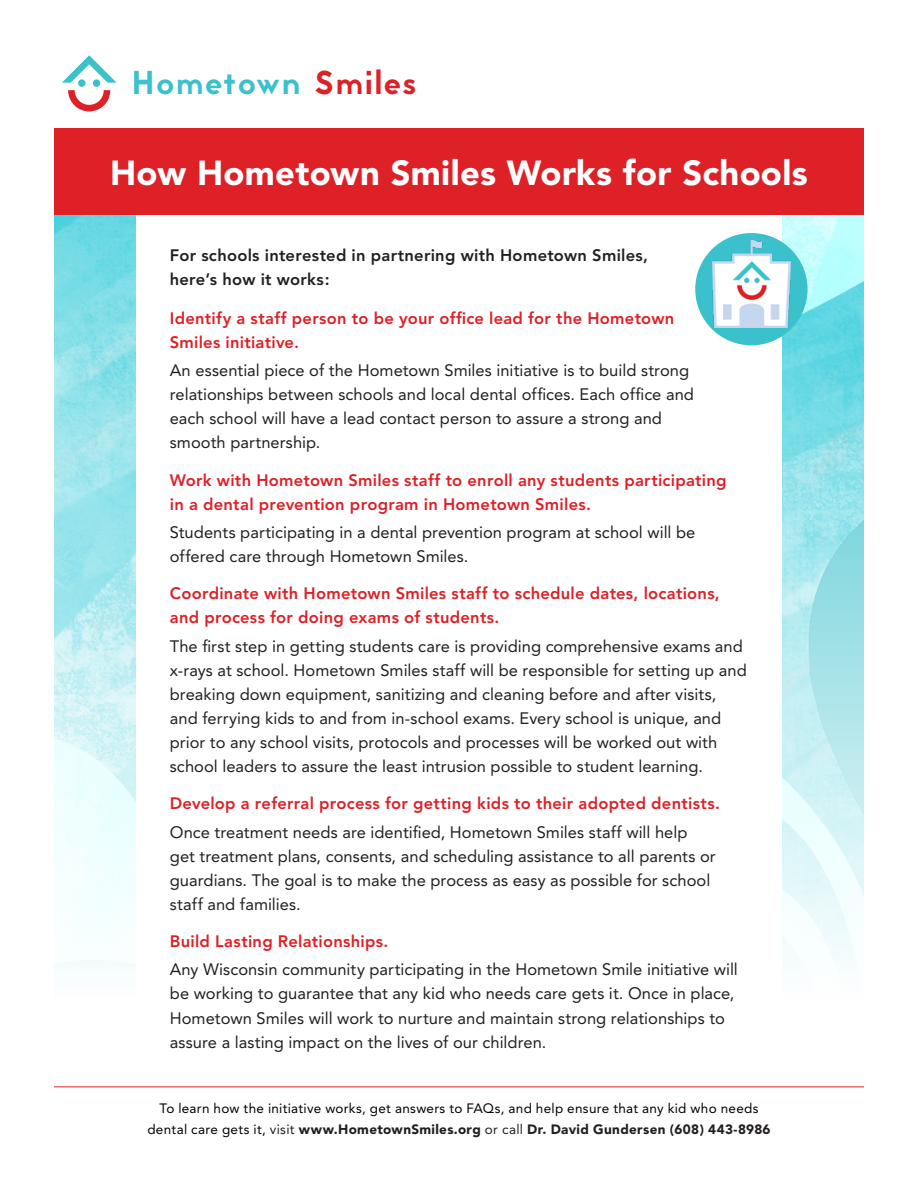
<style>
.page{position:relative;width:918px;height:1188px;background:#fff}
.page>*{position:absolute;margin:0;border:0;box-sizing:border-box;transform-origin:0 0}
.t1{font:900 34.5px "Avenir";letter-spacing:.01em;color:#fff}
.t2{font:33px "Jaapokki";letter-spacing:.06em;color:#3bc1cc}
.t3{font:16.5px/24px "Avenir";letter-spacing:.005em;color:#231f20}
.t4{font:800 16.5px/24px "Avenir";letter-spacing:.015em;color:#de2027}
.t5{font:800 16.5px/24px "Avenir";letter-spacing:.015em;color:#231f20}
.t6{font:13.5px/21px "Avenir";letter-spacing:.02em;color:#000;text-align:center}
.s1{color:#de2027}
.s2{color:#231f20}
.s3{font-weight:900;color:#231f20}
</style>
<div class="page">
<img style="left:54px;top:215px;width:810px;height:750px">
<div style="left:136px;top:215px;width:646px;height:895px;background:#fff"></div>
<div style="left:54px;top:128px;width:810px;height:87px;background:#de2027"></div>
<svg style="left:62px;top:55px;width:55px;height:57px"></svg>
<div style="left:695px;top:233px;width:113px;height:112px;background:#3bc1cc;border-radius:50%"></div>
<img style="left:713px;top:240px;width:77px;height:88px">
<hr style="left:54px;top:1086px;width:810px;height:1px;background:#de2027">
<h2 class="t2" style="left:132px;top:60px;width:285px">Hometown <span class="s1">Smiles</span></h2>
<h1 class="t1" style="left:110px;top:152px;width:699px">How Hometown Smiles Works for Schools</h1>
<p class="t5" style="left:170px;top:243px;width:480px">For schools interested in partnering with Hometown Smiles, here’s how it works:</p>
<p class="t4" style="left:170px;top:306px;width:506px">Identify a staff person to be your office lead for the Hometown<br>Smiles initiative.</p>
<p class="t3" style="left:170px;top:359px;width:526px">An essential piece of the Hometown Smiles initiative is to build strong relationships between schools and local dental offices. Each office and each school will have a lead contact person to assure a strong and smooth partnership.</p>
<p class="t4" style="left:170px;top:468px;width:558px">Work with Hometown Smiles staff to enroll any students participating in a dental prevention program in Hometown Smiles.</p>
<p class="t3" style="left:170px;top:520px;width:527px">Students participating in a dental prevention program at school will be offered care through Hometown Smiles.</p>
<p class="t4" style="left:170px;top:582px;width:552px">Coordinate with Hometown Smiles staff to schedule dates, locations, and process for doing exams of students.</p>
<p class="t3" style="left:170px;top:634px;width:578px">The first step in getting students care is providing comprehensive exams and x-rays at school. Hometown Smiles staff will be responsible for setting up and breaking down equipment, sanitizing and cleaning before and after visits, and ferrying kids to and from in-school exams. Every school is unique, and prior to any school visits, protocols and processes will be worked out with school leaders to assure the least intrusion possible to student learning.</p>
<p class="t4" style="left:170px;top:792px;width:552px">Develop a referral process for getting kids to their adopted dentists.</p>
<p class="t3" style="left:170px;top:820px;width:547px">Once treatment needs are identified, Hometown Smiles staff will help get treatment plans, consents, and scheduling assistance to all parents or guardians. The goal is to make the process as easy as possible for school staff and families.</p>
<p class="t4" style="left:170px;top:929px;width:220px">Build Lasting Relationships.</p>
<p class="t3" style="left:170px;top:958px;width:570px">Any Wisconsin community participating in the Hometown Smile initiative will be working to guarantee that any kid who needs care gets it. Once in place, Hometown Smiles will work to nurture and maintain strong relationships to assure a lasting impact on the lives of our children.</p>
<p class="t6" style="left:147px;top:1098px;width:625px">To learn how the initiative works, get answers to FAQs, and help ensure that any kid who needs dental care gets it, <span class="s2">visit</span> <span class="s3">www.HometownSmiles.org</span> <span class="s2">or call</span> <span class="s3">Dr. David Gundersen (608) 443-8986</span></p>
</div>
